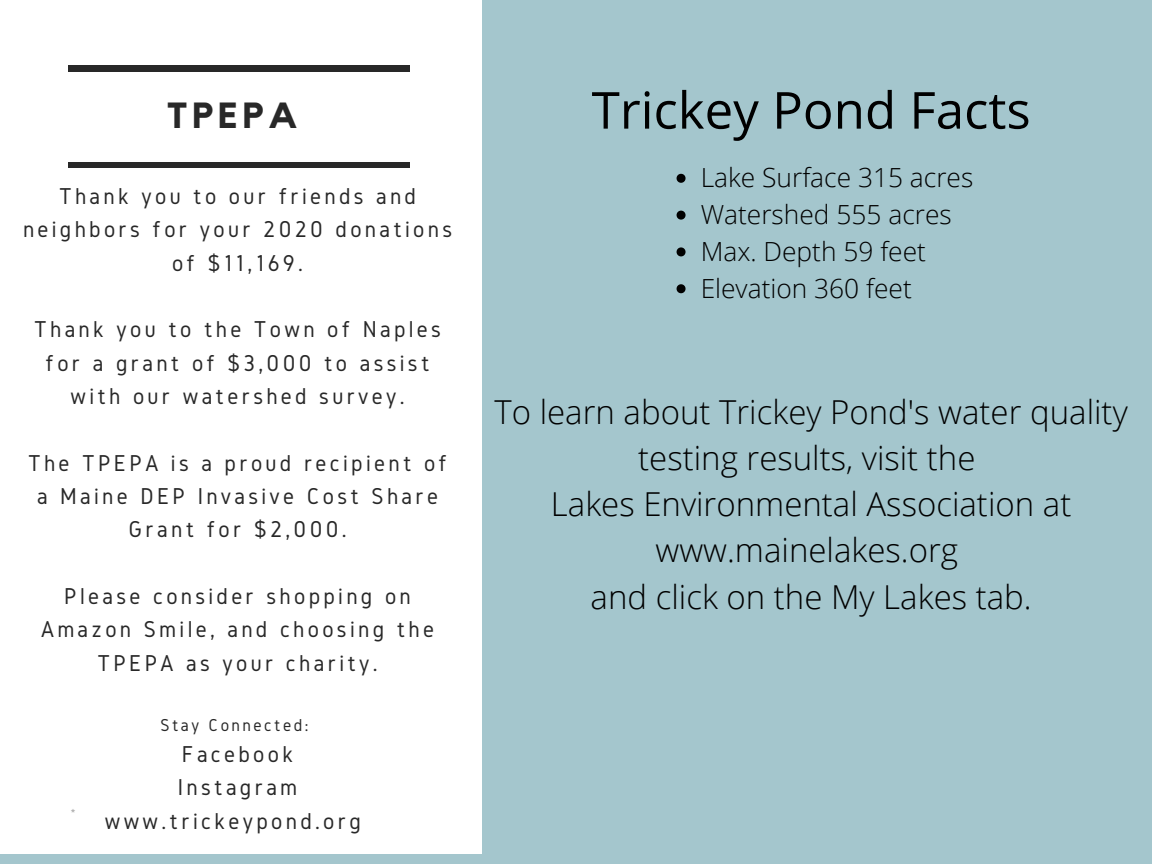
<style>
.page{position:relative;width:1152px;height:864px;background:#a4c6cd}
.page>*{position:absolute;margin:0;border:0;box-sizing:border-box;transform-origin:0 0}
.t1{font:51px "Open Sans";color:#000}
.t2{font:700 36.3px "Kollektif";letter-spacing:.14em;color:#282828}
.t3{font:300 33px "Open Sans";color:#000}
.t4{font:300 26.4px "Open Sans";color:#000}
.t5{font:23.85px/33.3px "Gidole";letter-spacing:.14em;color:#282828;text-align:center}
.t6{font:18px "Gidole";letter-spacing:.14em;color:#282828}
.t7{font:15.15px "Gidole";color:#a8a8a8}
</style>
<div class="page">
<div style="left:0;top:0;width:482px;height:854px;background:#fff"></div>
<div style="left:68px;top:66px;width:342px;height:6px;background:#282828"></div>
<div style="left:68px;top:162px;width:342px;height:6px;background:#282828"></div>
<svg style="left:677px;top:174px;width:9px;height:9px"></svg>
<svg style="left:677px;top:211px;width:9px;height:9px"></svg>
<svg style="left:677px;top:247px;width:9px;height:9px"></svg>
<svg style="left:677px;top:284px;width:9px;height:9px"></svg>
<p class="t2" style="left:167px;top:99px;width:132px">TPEPA</p>
<p class="t5" style="left:23px;top:179px;width:431px">Thank you to our friends and neighbors for your 2020 donations of $11,169.</p>
<p class="t5" style="left:34px;top:312px;width:408px">Thank you to the Town of Naples for a grant of $3,000 to assist with our watershed survey.</p>
<p class="t5" style="left:28px;top:446px;width:420px">The TPEPA is a proud recipient of a Maine DEP Invasive Cost Share<br>Grant for $2,000.</p>
<p class="t5" style="left:41px;top:579px;width:394px">Please consider shopping on<br>Amazon Smile, and choosing the<br>TPEPA as your charity.</p>
<p class="t7" style="left:70px;top:805px;width:7px">*</p>
<p class="t6" style="left:160px;top:715px;width:150px">Stay Connected:</p>
<p class="t5" style="left:182px;top:737px;width:113px">Facebook</p>
<p class="t5" style="left:178px;top:770px;width:121px">Instagram</p>
<p class="t5" style="left:105px;top:804px;width:258px">www.trickeypond.org</p>
<p class="t1" style="left:592px;top:74px;width:441px">Trickey Pond Facts</p>
<p class="t4" style="left:701px;top:159px;width:274px">Lake Surface 315 acres</p>
<p class="t4" style="left:701px;top:196px;width:253px">Watershed 555 acres</p>
<p class="t4" style="left:701px;top:233px;width:227px">Max. Depth 59 feet</p>
<p class="t4" style="left:701px;top:270px;width:213px">Elevation 360 feet</p>
<p class="t3" style="left:495px;top:389px;width:635px">To learn about Trickey Pond's water quality</p>
<p class="t3" style="left:638px;top:435px;width:339px">testing results, visit the</p>
<p class="t3" style="left:551px;top:481px;width:522px">Lakes Environmental Association at</p>
<p class="t3" style="left:656px;top:527px;width:304px">www.mainelakes.org</p>
<p class="t3" style="left:591px;top:573px;width:443px">and click on the My Lakes tab.</p>
</div>
